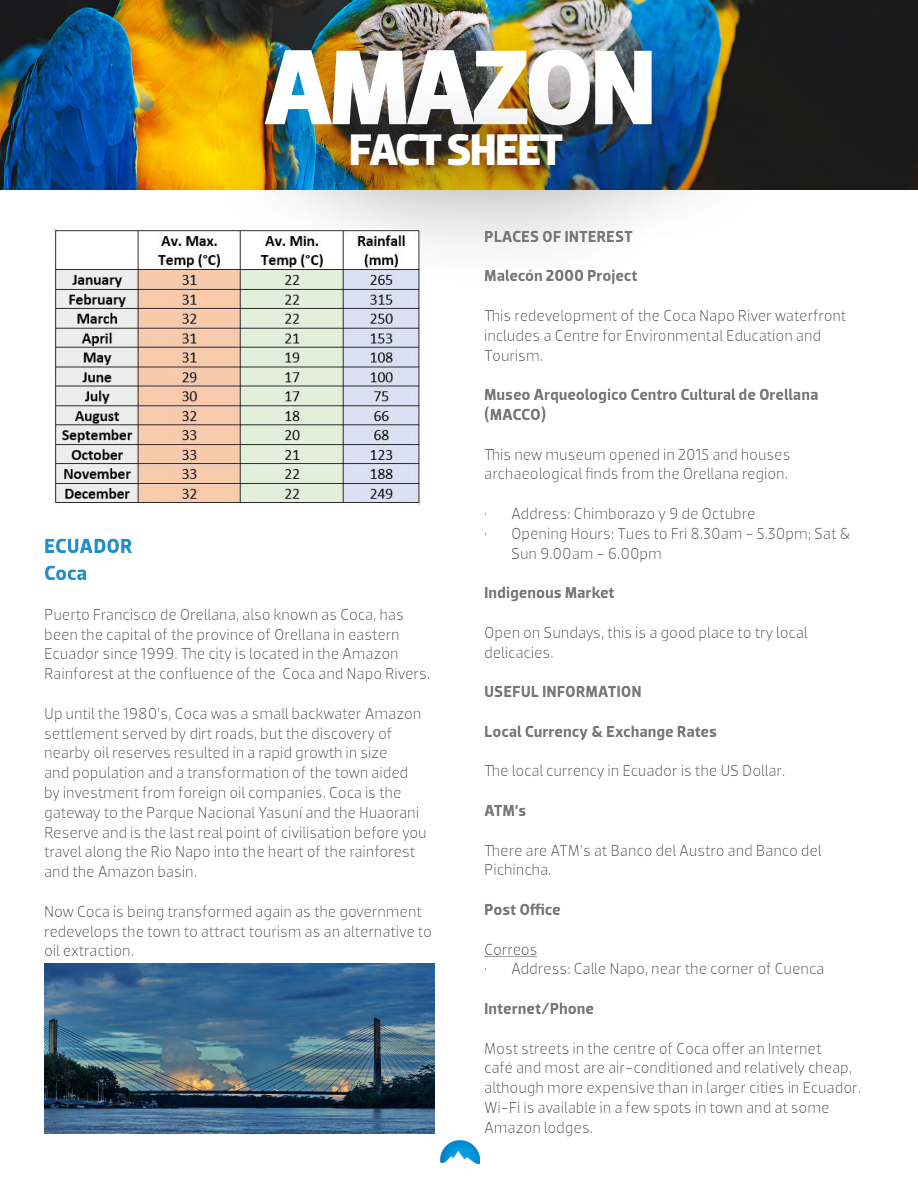
<style>
.page{position:relative;width:918px;height:1188px;background:#fff}
.page>*{position:absolute;margin:0;border:0;box-sizing:border-box;transform-origin:0 0}
.t1{font:700 108px "Dobra";letter-spacing:-.045em;color:#fff}
.t2{font:700 45px "Dobra";letter-spacing:-.04em;color:#fff}
.t3{font:700 21px/27px "Dobra";color:#218ecd}
.t4{font:16.5px/19.8px "Dobra";color:#76787b}
.t5{font:700 16.5px/19.8px "Dobra";color:#76787b}
</style>
<div class="page">
<img style="left:441px;top:1140px;width:38px;height:23px">
<img style="left:0;top:0;width:918px;height:190px">
<div style="left:208px;top:0;width:567px;height:249px;background:#231f20;opacity:.75"></div>
<div style="left:292px;top:70px;width:384px;height:219px;background:#231f20;opacity:.75"></div>
<hr style="left:484px;top:956px;width:54px;height:1px;background:#76787b">
<img style="left:44px;top:963px;width:390px;height:171px">
<img style="left:54px;top:230px;width:365px;height:275px">
<h1 class="t1" style="left:263px;top:24px;width:395px">AMAZON</h1>
<h2 class="t2" style="left:349px;top:124px;width:216px">FACT SHEET</h2>
<p class="t3" style="left:44px;top:533px;width:90px">ECUADOR<br>Coca</p>
<p class="t4" style="left:44px;top:604px;width:388px">Puerto Francisco de Orellana, also known as Coca, has been the capital of the province of Orellana in eastern Ecuador since 1999. The city is located in the Amazon Rainforest at the confluence of the Coca and Napo Rivers.</p>
<p class="t4" style="left:44px;top:703px;width:384px">Up until the 1980’s, Coca was a small backwater Amazon settlement served by dirt roads, but the discovery of nearby oil reserves resulted in a rapid growth in size<br>and population and a transformation of the town aided by investment from foreign oil companies. Coca is the gateway to the Parque Nacional Yasuní and the Huaorani Reserve and is the last real point of civilisation before you travel along the Rio Napo into the heart of the rainforest and the Amazon basin.</p>
<p class="t4" style="left:44px;top:901px;width:389px">Now Coca is being transformed again as the government redevelops the town to attract tourism as an alternative to oil extraction.</p>
<p class="t5" style="left:484px;top:227px;width:150px">PLACES OF INTEREST</p>
<p class="t5" style="left:484px;top:266px;width:155px">Malecón 2000 Project</p>
<p class="t4" style="left:484px;top:306px;width:364px">This redevelopment of the Coca Napo River waterfront includes a Centre for Environmental Education and<br>Tourism.</p>
<p class="t5" style="left:484px;top:385px;width:336px">Museo Arqueologico Centro Cultural de Orellana (MACCO)</p>
<p class="t4" style="left:484px;top:444px;width:308px">This new museum opened in 2015 and houses archaeological finds from the Orellana region.</p>
<p class="t4" style="left:484px;top:504px;width:273px">• Address: Chimborazo y 9 de Octubre</p>
<p class="t4" style="left:511px;top:523px;width:341px;text-indent:-27px">• Opening Hours: Tues to Fri 8.30am - 5.30pm; Sat &amp;<br>Sun 9.00am - 6.00pm</p>
<p class="t5" style="left:484px;top:583px;width:132px">Indigenous Market</p>
<p class="t4" style="left:484px;top:622px;width:325px">Open on Sundays, this is a good place to try local delicacies.</p>
<p class="t5" style="left:484px;top:682px;width:159px">USEFUL INFORMATION</p>
<p class="t5" style="left:484px;top:722px;width:235px">Local Currency &amp; Exchange Rates</p>
<p class="t4" style="left:484px;top:761px;width:303px">The local currency in Ecuador is the US Dollar.</p>
<p class="t5" style="left:484px;top:801px;width:44px">ATM’s</p>
<p class="t4" style="left:484px;top:840px;width:339px">There are ATM’s at Banco del Austro and Banco del<br>Pichincha.</p>
<p class="t5" style="left:484px;top:900px;width:78px">Post Office</p>
<p class="t4" style="left:484px;top:939px;width:55px">Correos</p>
<p class="t4" style="left:484px;top:959px;width:342px">• Address: Calle Napo, near the corner of Cuenca</p>
<p class="t5" style="left:484px;top:999px;width:112px">Internet/Phone</p>
<p class="t4" style="left:484px;top:1038px;width:379px">Most streets in the centre of Coca offer an Internet<br>café and most are air-conditioned and relatively cheap, although more expensive than in larger cities in Ecuador.<br>Wi-Fi is available in a few spots in town and at some Amazon lodges.</p>
</div>
